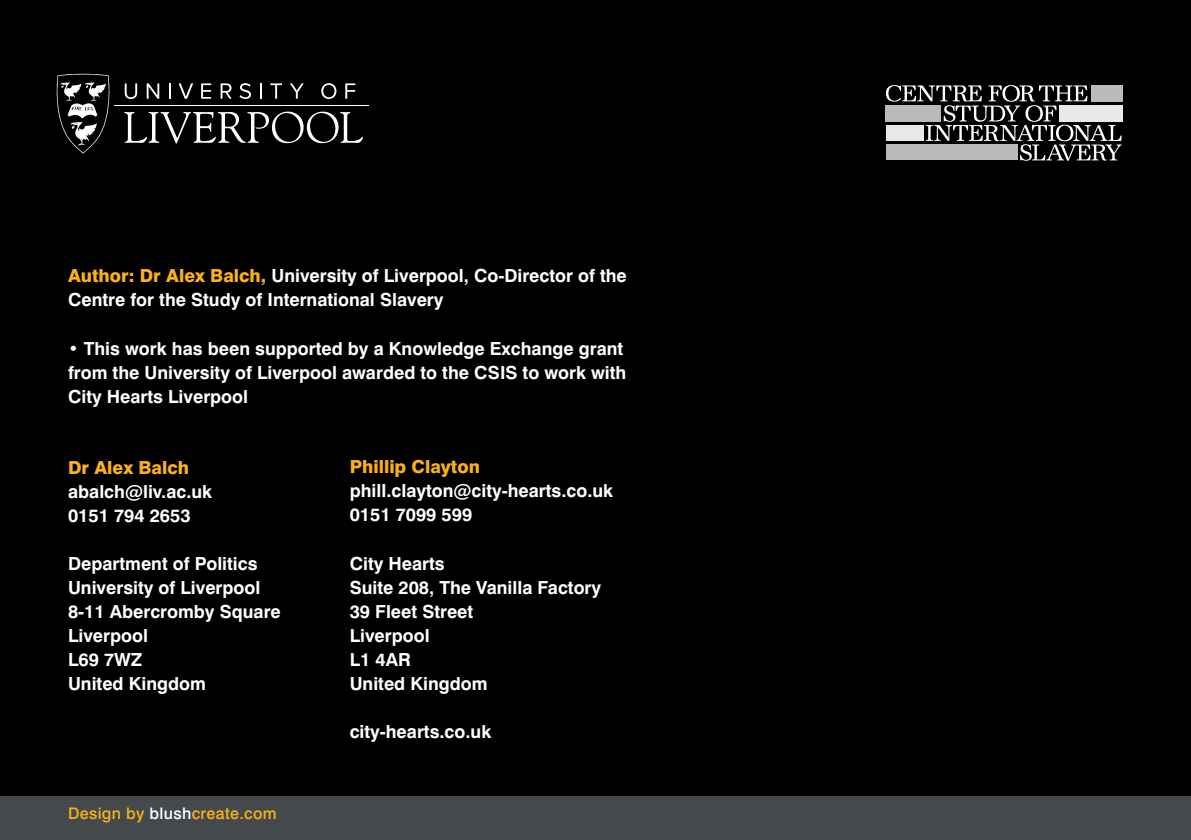
<style>
.page{position:relative;width:1191px;height:840px;background:#fff}
.page>*{position:absolute;margin:0;border:0;box-sizing:border-box;transform-origin:0 0}
.t1{font:700 18px/24px "Swiss 721 BT";color:#fff}
.t2{font:800 18px "Swiss 721 BT";color:#fcb116}
.t3{font:500 16px "Swiss 721 BT";letter-spacing:.02em;color:#fcb116}
.s1{font-weight:800;color:#fcb116}
.s2{color:#fff}
</style>
<div class="page">
<div style="left:0;top:0;width:1191px;height:839px;background:#000"></div>
<svg style="left:57px;top:74px;width:53px;height:79px"></svg>
<hr style="left:114px;top:105px;width:255px;height:1px;background:#fff">
<svg style="left:169px;top:83px;width:2px;height:16px"></svg>
<svg style="left:201px;top:83px;width:10px;height:16px"></svg>
<svg style="left:179px;top:83px;width:14px;height:16px"></svg>
<svg style="left:147px;top:83px;width:12px;height:16px"></svg>
<svg style="left:125px;top:83px;width:12px;height:16px"></svg>
<svg style="left:345px;top:83px;width:10px;height:16px"></svg>
<svg style="left:290px;top:83px;width:14px;height:16px"></svg>
<svg style="left:270px;top:83px;width:12px;height:16px"></svg>
<svg style="left:221px;top:83px;width:11px;height:16px"></svg>
<svg style="left:321px;top:83px;width:15px;height:16px"></svg>
<svg style="left:260px;top:83px;width:1px;height:16px"></svg>
<svg style="left:239px;top:83px;width:12px;height:16px"></svg>
<svg style="left:124px;top:111px;width:239px;height:32px"></svg>
<svg style="left:886px;top:85px;width:235px;height:76px"></svg>
<div style="left:1091px;top:85px;width:32px;height:16px;background:#b8babc"></div>
<div style="left:1059px;top:106px;width:64px;height:16px;background:#e9e9ea"></div>
<div style="left:886px;top:106px;width:55px;height:16px;background:#b8babc"></div>
<div style="left:886px;top:125px;width:37px;height:16px;background:#e9e9ea"></div>
<div style="left:886px;top:144px;width:131px;height:16px;background:#b8babc"></div>
<div style="left:0;top:796px;width:1191px;height:43px;background:#44494c"></div>
<p class="t1" style="left:68px;top:264px;width:560px"><span class="s1">Author: Dr Alex Balch,</span> University of Liverpool, Co-Director of the<br>Centre for the Study of International Slavery</p>
<p class="t1" style="left:68px;top:336px;width:560px">• This work has been supported by a Knowledge Exchange grant from the University of Liverpool awarded to the CSIS to work with<br>City Hearts Liverpool</p>
<p class="t2" style="left:68px;top:456px;width:122px">Dr Alex Balch</p>
<p class="t1" style="left:68px;top:478px;width:146px">abalch@liv.ac.uk<br>0151 794 2653</p>
<p class="t1" style="left:68px;top:550px;width:214px">Department of Politics<br>University of Liverpool<br>8-11 Abercromby Square<br>Liverpool<br>L69 7WZ<br>United Kingdom</p>
<p class="t3" style="left:68px;top:803px;width:210px">Design by <span class="s2">blush</span>create.com</p>
<p class="t2" style="left:350px;top:456px;width:132px">Phillip Clayton</p>
<p class="t1" style="left:350px;top:478px;width:265px">phill.clayton@city-hearts.co.uk<br>0151 7099 599</p>
<p class="t1" style="left:350px;top:550px;width:253px">City Hearts<br>Suite 208, The Vanilla Factory<br>39 Fleet Street<br>Liverpool<br>L1 4AR<br>United Kingdom</p>
<p class="t1" style="left:350px;top:718px;width:143px">city-hearts.co.uk</p>
</div>
